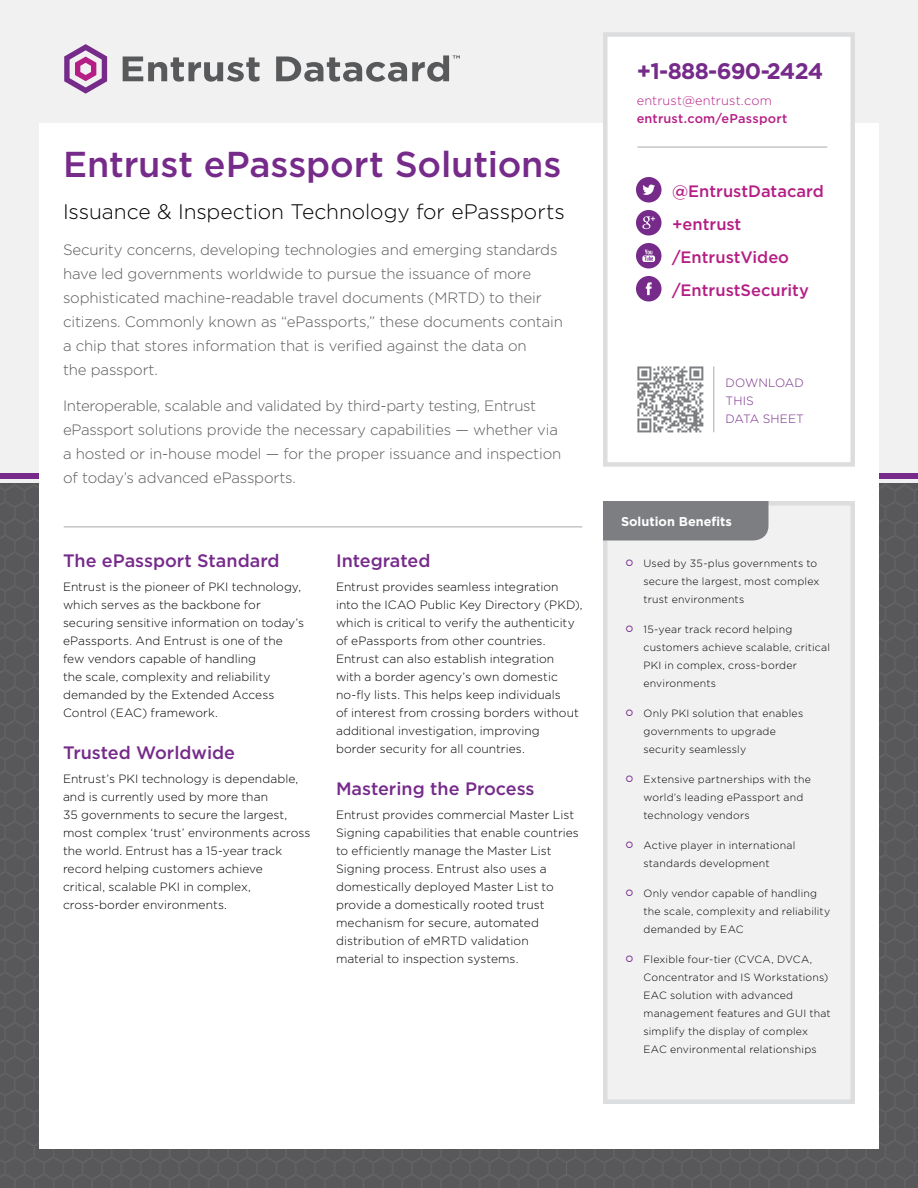
<style>
.page{position:relative;width:918px;height:1188px;background:#f1f1f2}
.page>*{position:absolute;margin:0;border:0;box-sizing:border-box;transform-origin:0 0}
.Header_1{font:500 36px "Gotham";letter-spacing:-.005em;color:#762b8a}
.Contact_Details_-_Ph{font:700 22.5px "Gotham";letter-spacing:-.03em;color:#762b8a}
.Header_1_Subhead{font:300 21px "Gotham";letter-spacing:-.005em;color:#000}
.Header_2{font:500 18px "Gotham";color:#762b8a}
.Contact_Details_-_So{font:500 16.5px "Gotham";color:#b51e85}
.Intro_Text{font:300 15px/24px "Gotham";letter-spacing:-.01em;color:#58595b}
.Contact_Details_-_We{font:500 12.75px/18px "Gotham";letter-spacing:.015em;color:#b51e85}
.Sidebar_Head{font:700 12.75px "Gotham";color:#fff}
.Main_Body_Text{font:300 12px/18px "Gotham";letter-spacing:.005em;color:#000}
.t1{font:300 12px/18px "Gotham";letter-spacing:.01em;color:#762b8a}
.t2{font:300 10.5px/18px "Gotham";letter-spacing:.02em;color:#000}
.s1{font-weight:300}
</style>
<div class="page">
<div style="left:0;top:473px;width:918px;height:5px;background:#762b8a"></div>
<img style="left:0;top:483px;width:918px;height:705px">
<div style="left:39px;top:123px;width:840px;height:1026px;background:#fff"></div>
<div style="left:603px;top:32px;width:252px;height:435px;background:#fff;border:4px solid #dcddde"></div>
<svg style="left:636px;top:177px;width:25px;height:25px"></svg>
<svg style="left:636px;top:210px;width:25px;height:26px"></svg>
<svg style="left:636px;top:243px;width:25px;height:25px"></svg>
<svg style="left:636px;top:276px;width:25px;height:26px"></svg>
<hr style="left:714px;top:366px;width:1px;height:66px;background:#a7a9ac">
<hr style="left:637px;top:147px;width:190px;height:1px;background:#a7a9ac">
<svg style="left:123px;top:57px;width:137px;height:25px"></svg>
<svg style="left:276px;top:55px;width:184px;height:27px"></svg>
<svg style="left:64px;top:44px;width:43px;height:50px"></svg>
<hr style="left:64px;top:527px;width:518px;height:1px;background:#a7a9ac">
<div style="left:605px;top:503px;width:248px;height:599px;background:#f1f1f2"></div>
<div style="left:603px;top:501px;width:252px;height:603px;border:4px solid #dcddde"></div>
<div style="left:603px;top:501px;width:165px;height:39px;background:#7c7e81"></div>
<svg style="left:637px;top:366px;width:66px;height:66px"></svg>
<p class="Header_1" style="left:63px;top:144px;width:500px">Entrust ePassport Solutions</p>
<p class="Header_1_Subhead" style="left:63px;top:200px;width:504px">Issuance &amp; Inspection Technology for ePassports</p>
<p class="Intro_Text" style="left:63px;top:237px;width:501px">Security concerns, developing technologies and emerging standards have led governments worldwide to pursue the issuance of more sophisticated machine-readable travel documents (MRTD) to their citizens. Commonly known as “ePassports,” these documents contain a chip that stores information that is verified against the data on<br>the passport.</p>
<p class="Intro_Text" style="left:63px;top:393px;width:500px">Interoperable, scalable and validated by third-party testing, Entrust ePassport solutions provide the necessary capabilities — whether via a hosted or in-house model — for the proper issuance and inspection of today’s advanced ePassports.</p>
<p class="Header_2" style="left:63px;top:550px;width:218px">The ePassport Standard</p>
<p class="Main_Body_Text" style="left:63px;top:578px;width:243px">Entrust is the pioneer of PKI technology, which serves as the backbone for securing sensitive information on today’s ePassports. And Entrust is one of the few vendors capable of handling<br>the scale, complexity and reliability demanded by the Extended Access Control (EAC) framework.</p>
<p class="Header_2" style="left:63px;top:742px;width:174px">Trusted Worldwide</p>
<p class="Main_Body_Text" style="left:63px;top:770px;width:249px">Entrust’s PKI technology is dependable, and is currently used by more than<br>35 governments to secure the largest, most complex ‘trust’ environments across the world. Entrust has a 15-year track record helping customers achieve<br>critical, scalable PKI in complex, cross-border environments.</p>
<p class="Header_2" style="left:336px;top:550px;width:96px">Integrated</p>
<p class="Main_Body_Text" style="left:336px;top:578px;width:248px">Entrust provides seamless integration into the ICAO Public Key Directory (PKD), which is critical to verify the authenticity of ePassports from other countries.<br>Entrust can also establish integration<br>with a border agency’s own domestic no-fly lists. This helps keep individuals<br>of interest from crossing borders without additional investigation, improving border security for all countries.</p>
<p class="Header_2" style="left:336px;top:778px;width:200px">Mastering the Process</p>
<p class="Main_Body_Text" style="left:336px;top:806px;width:244px">Entrust provides commercial Master List Signing capabilities that enable countries to efficiently manage the Master List Signing process. Entrust also uses a domestically deployed Master List to provide a domestically rooted trust mechanism for secure, automated distribution of eMRTD validation material to inspection systems.</p>
<p class="Contact_Details_-_Ph" style="left:637px;top:58px;width:188px">+1-888-690-2424</p>
<p class="Contact_Details_-_We" style="left:637px;top:91px;width:152px"><span class="s1">entrust@entrust.com </span>entrust.com/ePassport</p>
<p class="Contact_Details_-_So" style="left:672px;top:181px;width:153px">@EntrustDatacard</p>
<p class="Contact_Details_-_So" style="left:672px;top:214px;width:71px">+entrust</p>
<p class="Contact_Details_-_So" style="left:672px;top:247px;width:119px">/EntrustVideo</p>
<p class="Contact_Details_-_So" style="left:672px;top:280px;width:138px">/EntrustSecurity</p>
<p class="t1" style="left:726px;top:374px;width:80px">DOWNLOAD<br>THIS<br>DATA SHEET</p>
<p class="Sidebar_Head" style="left:621px;top:514px;width:112px">Solution Benefits</p>
<p class="t2" style="left:644px;top:554px;width:178px">Used by 35-plus governments to secure the largest, most complex trust environments</p>
<p class="t2" style="left:644px;top:620px;width:188px">15-year track record helping customers achieve scalable, critical<br>PKI in complex, cross-border environments</p>
<p class="t2" style="left:644px;top:704px;width:161px">Only PKI solution that enables governments to upgrade security seamlessly</p>
<p class="t2" style="left:644px;top:770px;width:169px">Extensive partnerships with the world’s leading ePassport and technology vendors</p>
<p class="t2" style="left:644px;top:836px;width:153px">Active player in international standards development</p>
<p class="t2" style="left:644px;top:884px;width:188px">Only vendor capable of handling the scale, complexity and reliability demanded by EAC</p>
<p class="t2" style="left:644px;top:950px;width:189px">Flexible four-tier (CVCA, DVCA,<br>Concentrator and IS Workstations)<br>EAC solution with advanced management features and GUI that simplify the display of complex<br>EAC environmental relationships</p>
</div>
